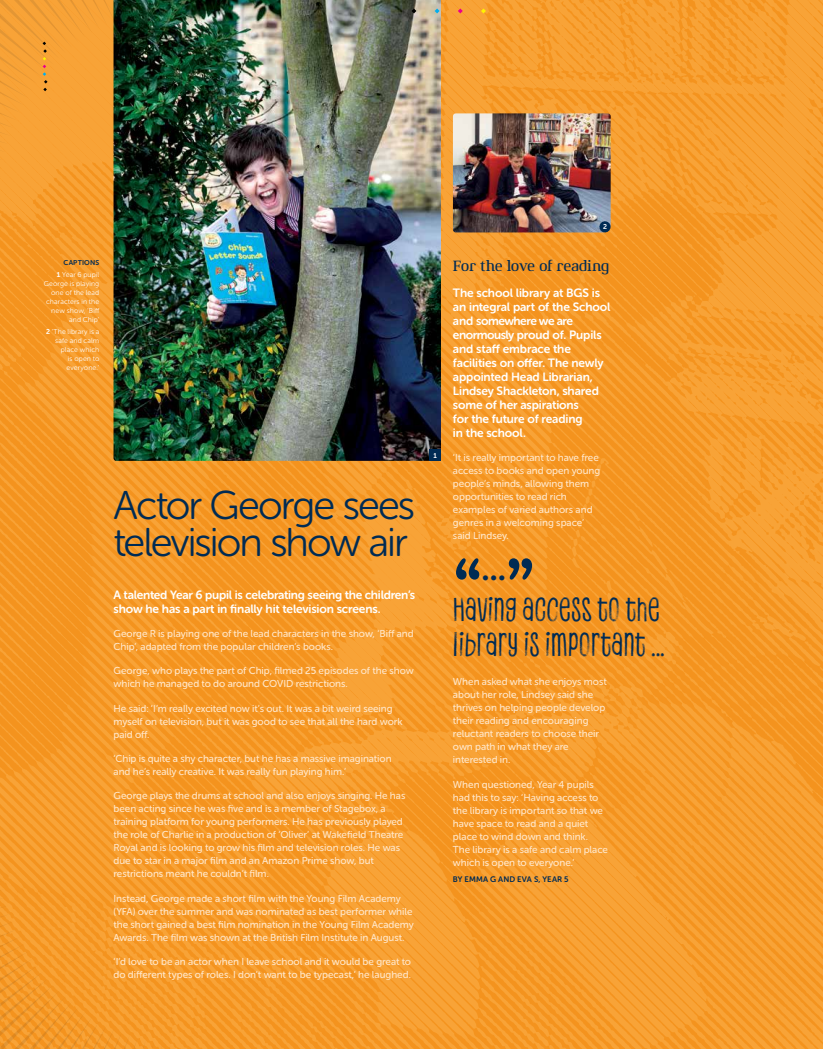
<style>
.page{position:relative;width:823px;height:1049px;background:#fff}
.page>*{position:absolute;margin:0;border:0;box-sizing:border-box;transform-origin:0 0}
.t1{font:700 50px "American Typewriter";color:#002b54}
.t2{font:40px/37px "Museo Sans Rounded 300";letter-spacing:-.05em;color:#002b54}
.t3{font:32px/35px "Canvas Inline";color:#002b54}
.t4{font:15px "BGS Semi Serif Medium";letter-spacing:-.03em;color:#002b54}
.t5{font:12px/14px "Museo Sans Rounded 700";letter-spacing:-.015em;color:#fff}
.t6{font:10px/13px "Museo Sans Rounded 500";letter-spacing:-.005em;color:#ffe7cb}
.t7{font:8px "Museo Sans Rounded 700";letter-spacing:.01em;color:#002b54}
.t8{font:7px/9px "Museo Sans Rounded 300";letter-spacing:.02em;color:#fff;text-align:right}
.t9{font:7px "Museo Sans Rounded 700";letter-spacing:.02em;color:#002b54}
.t10{font:7px "Museo Sans Rounded 700";color:#fff}
.s1{font-family:"Museo Sans Rounded 700"}
</style>
<div class="page">
<img style="left:0;top:0;width:822px;height:1049px">
<img style="left:113px;top:0;width:327px;height:461px">
<img style="left:452px;top:113px;width:158px;height:119px">
<svg style="left:599px;top:221px;width:11px;height:12px"></svg>
<div style="left:429px;top:450px;width:11px;height:11px;background:#002b54"></div>
<svg style="left:0;top:889px;width:162px;height:160px"></svg>
<svg style="left:411px;top:9px;width:5px;height:4px"></svg>
<svg style="left:434px;top:9px;width:5px;height:4px"></svg>
<svg style="left:457px;top:9px;width:5px;height:4px"></svg>
<svg style="left:480px;top:9px;width:5px;height:4px"></svg>
<svg style="left:0;top:0;width:162px;height:160px"></svg>
<p class="t9" style="left:64px;top:259px;width:37px">CAPTIONS</p>
<p class="t8" style="left:44px;top:270px;width:57px"><span class="s1">1</span> Year 6 pupil<br>George is playing one of the lead characters in the new show, ‘Biff and Chip’</p>
<p class="t8" style="left:46px;top:327px;width:55px"><span class="s1">2</span> ‘The library is a safe and calm place which<br>is open to everyone.’</p>
<h2 class="t2" style="left:113px;top:487px;width:303px">Actor George sees television show air</h2>
<p class="t5" style="left:113px;top:587px;width:303px">A talented Year 6 pupil is celebrating seeing the children’s show he has a part in finally hit television screens.</p>
<p class="t6" style="left:113px;top:627px;width:301px">George R is playing one of the lead characters in the show, ‘Biff and<br>Chip’, adapted from the popular children’s books.</p>
<p class="t6" style="left:113px;top:664px;width:301px">George, who plays the part of Chip, filmed 25 episodes of the show which he managed to do around COVID restrictions.</p>
<p class="t6" style="left:113px;top:702px;width:290px">He said: ‘I’m really excited now it’s out. It was a bit weird seeing myself on television, but it was good to see that all the hard work paid off.</p>
<p class="t6" style="left:113px;top:752px;width:279px">‘Chip is quite a shy character, but he has a massive imagination and he’s really creative. It was really fun playing him.’</p>
<p class="t6" style="left:113px;top:789px;width:293px">George plays the drums at school and also enjoys singing. He has been acting since he was five and is a member of Stagebox, a training platform for young performers. He has previously played the role of Charlie in a production of ‘Oliver’ at Wakefield Theatre Royal and is looking to grow his film and television roles. He was due to star in a major film and an Amazon Prime show, but restrictions meant he couldn’t film.</p>
<p class="t6" style="left:113px;top:892px;width:302px">Instead, George made a short film with the Young Film Academy (YFA) over the summer and was nominated as best performer while the short gained a best film nomination in the Young Film Academy Awards. The film was shown at the British Film Institute in August.</p>
<p class="t6" style="left:113px;top:955px;width:299px">‘I’d love to be an actor when I leave school and it would be great to do different types of roles. I don’t want to be typecast,’ he laughed.</p>
<p class="t10" style="left:433px;top:451px;width:5px">1</p>
<p class="t10" style="left:602px;top:223px;width:5px">2</p>
<h3 class="t4" style="left:452px;top:258px;width:158px">For the love of reading</h3>
<p class="t5" style="left:452px;top:286px;width:159px">The school library at BGS is an integral part of the School and somewhere we are enormously proud of. Pupils and staff embrace the facilities on offer. The newly appointed Head Librarian,<br>Lindsey Shackleton, shared some of her aspirations<br>for the future of reading<br>in the school.</p>
<p class="t6" style="left:452px;top:451px;width:149px">‘It is really important to have free access to books and open young people’s minds, allowing them opportunities to read rich examples of varied authors and genres in a welcoming space’ said Lindsey.</p>
<h1 class="t1" style="left:452px;top:533px;width:84px">“<sup>…</sup>”</h1>
<h3 class="t3" style="left:452px;top:592px;width:213px">HAVING ACCESS TO THE<br>LIBRARY IS IMPORTANT ...</h3>
<p class="t6" style="left:452px;top:675px;width:155px">When asked what she enjoys most about her role, Lindsey said she thrives on helping people develop their reading and encouraging reluctant readers to choose their own path in what they are interested in.</p>
<p class="t6" style="left:452px;top:778px;width:156px">When questioned, Year 4 pupils had this to say: ‘Having access to the library is important so that we have space to read and a quiet place to wind down and think.<br>The library is a safe and calm place which is open to everyone.’</p>
<p class="t7" style="left:452px;top:875px;width:117px">BY EMMA G AND EVA S, YEAR 5</p>
</div>
